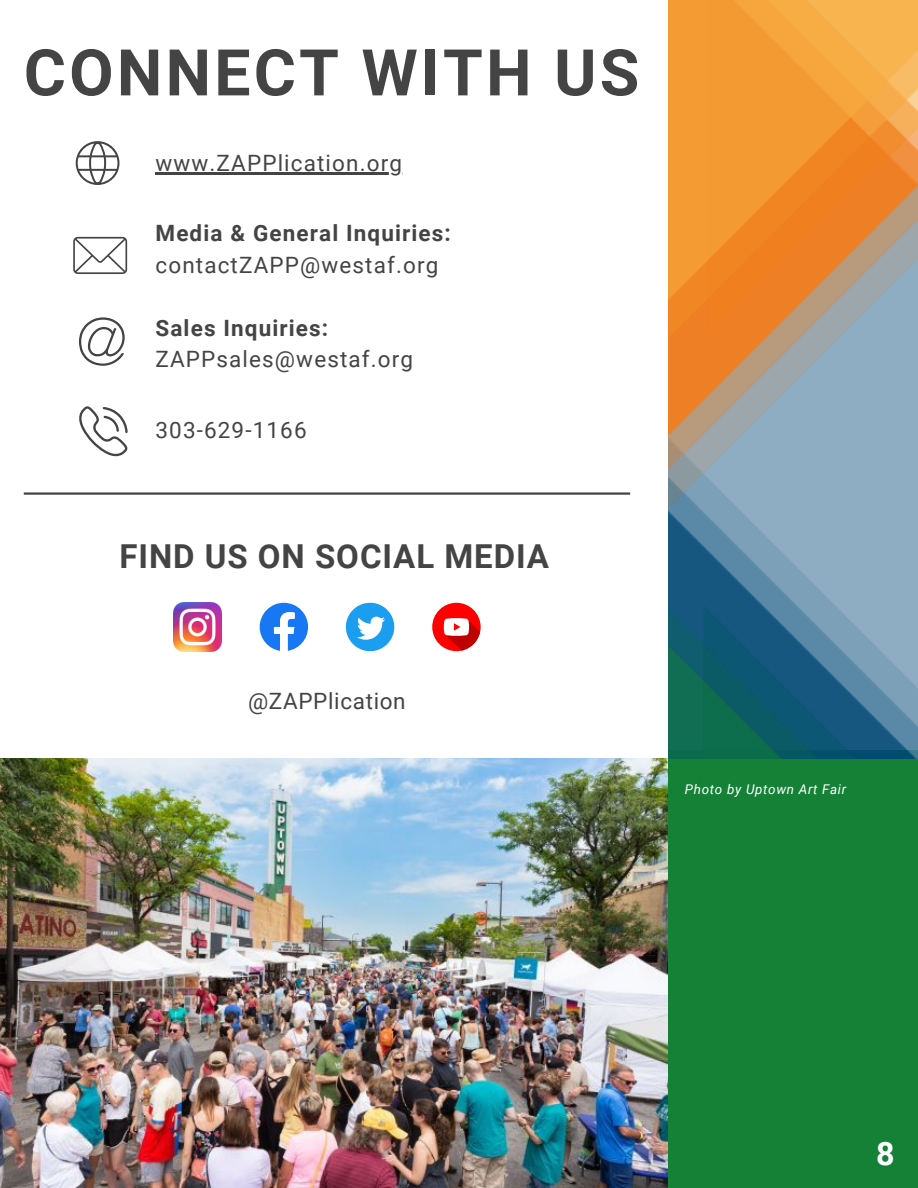
<style>
.page{position:relative;width:918px;height:1188px;background:#fff}
.page>*{position:absolute;margin:0;border:0;box-sizing:border-box;transform-origin:0 0}
.t1{font:700 64.5px "Roboto";letter-spacing:.05em;color:#444}
.t2{font:700 33px "Roboto";letter-spacing:.03em;color:#444}
.t3{font:700 32.25px "Roboto";color:#fff}
.t4{font:22.5px "Roboto";letter-spacing:.05em;color:#444}
.t5{font:700 22.5px "Roboto";letter-spacing:.05em;color:#444}
.t6{font:22.5px "Roboto";letter-spacing:.03em;color:#444}
.t7{font:italic 13.5px "Roboto";letter-spacing:.05em;color:#fff}
</style>
<div class="page">
<div style="left:668px;top:750px;width:250px;height:438px;background:#148137"></div>
<img style="left:668px;top:0;width:250px;height:759px">
<img style="left:0;top:759px;width:668px;height:429px">
<svg style="left:76px;top:141px;width:43px;height:44px"></svg>
<svg style="left:73px;top:237px;width:54px;height:37px"></svg>
<svg style="left:79px;top:406px;width:49px;height:50px"></svg>
<svg style="left:260px;top:603px;width:48px;height:48px"></svg>
<svg style="left:346px;top:603px;width:48px;height:48px"></svg>
<img style="left:173px;top:603px;width:49px;height:48px">
<div style="left:432px;top:603px;width:49px;height:48px;background:#f00;border-radius:50%"></div>
<svg style="left:444px;top:618px;width:36px;height:33px"></svg>
<svg style="left:79px;top:317px;width:46px;height:49px"></svg>
<hr style="left:156px;top:172px;width:247px;height:2px;background:#444">
<hr style="left:24px;top:492px;width:606px;height:3px;background:#444">
<p class="t1" style="left:24px;top:36px;width:617px">CONNECT WITH US</p>
<p class="t4" style="left:156px;top:150px;width:248px">www.ZAPPlication.org</p>
<p class="t5" style="left:156px;top:221px;width:297px">Media &amp; General Inquiries:</p>
<p class="t4" style="left:156px;top:252px;width:284px">contactZAPP@westaf.org</p>
<p class="t5" style="left:156px;top:315px;width:174px">Sales Inquiries:</p>
<p class="t4" style="left:156px;top:347px;width:259px">ZAPPsales@westaf.org</p>
<p class="t4" style="left:156px;top:418px;width:153px">303-629-1166</p>
<p class="t2" style="left:119px;top:537px;width:431px">FIND US ON SOCIAL MEDIA</p>
<p class="t6" style="left:248px;top:688px;width:159px">@ZAPPlication</p>
<p class="t7" style="left:685px;top:782px;width:163px">Photo by Uptown Art Fair</p>
<p class="t3" style="left:876px;top:1135px;width:20px">8</p>
</div>
